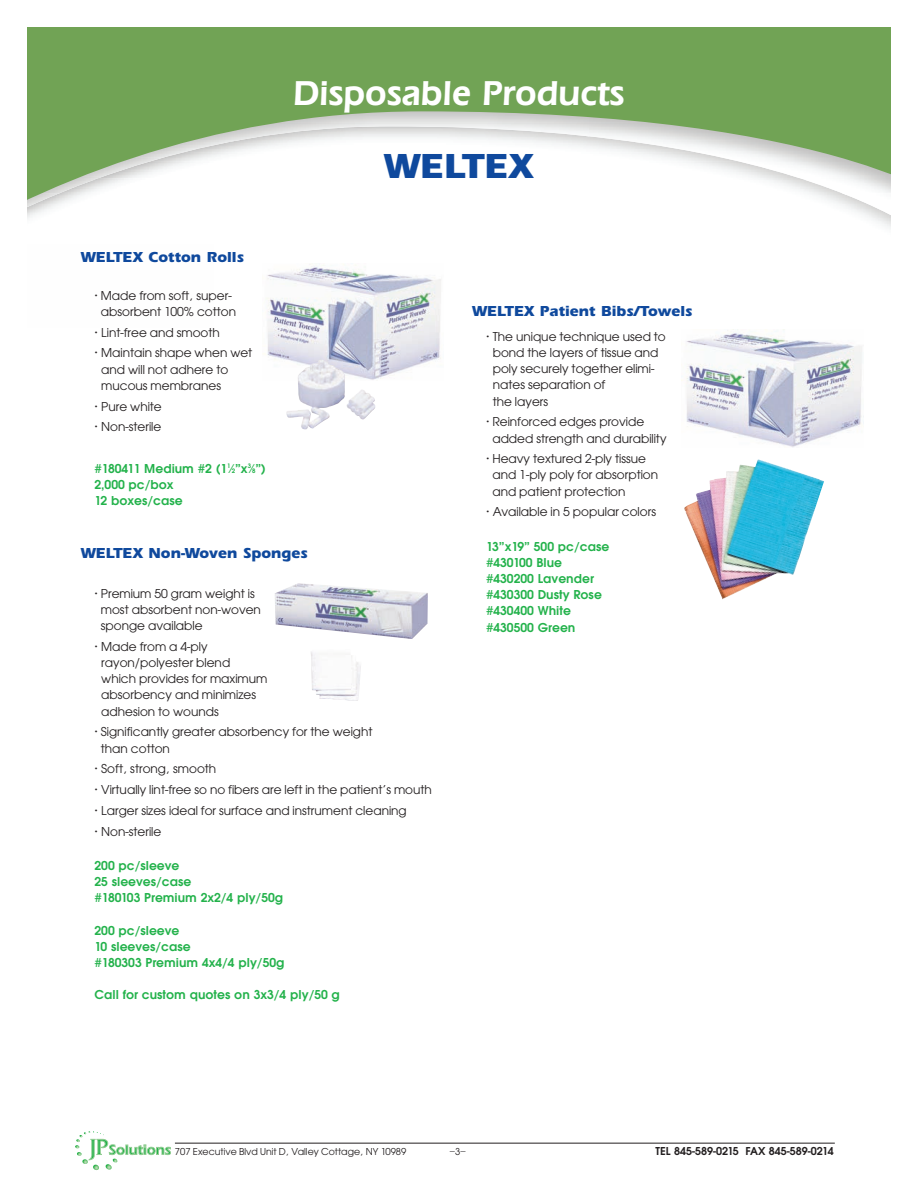
<style>
.page{position:relative;width:918px;height:1188px;background:#fff}
.page>*{position:absolute;margin:0;border:0;box-sizing:border-box;transform-origin:0 0}
.t1{font:600 36px "Eras IT Cby BT";color:#fff}
.t2{font:700 36px "Itc Eras";color:#0f499d}
.t3{font:700 15px "Itc Eras";color:#0f499d}
.t4{font:13.5px/16.2px "Avant Garde";color:#231f20}
.t5{font:13.5px/16.2px "Avant Garde Dem";color:#23b24b}
.t6{font:12px "Avant Garde Dem";color:#231f20}
.t7{font:10.5px "Avant Garde";color:#231f20}
.s1{font-size:6.75px}
</style>
<div class="page">
<svg style="left:27px;top:27px;width:864px;height:202px;fill:#71a355"></svg>
<hr style="left:175px;top:1143px;width:660px;height:1px;background:#231f20">
<svg style="left:75px;top:1131px;width:96px;height:39px"></svg>
<img style="left:275px;top:583px;width:153px;height:56px">
<img style="left:311px;top:651px;width:50px;height:50px">
<img style="left:681px;top:329px;width:181px;height:118px">
<img style="left:684px;top:459px;width:140px;height:140px">
<img style="left:263px;top:264px;width:178px;height:115px">
<img style="left:286px;top:360px;width:89px;height:69px">
<h1 class="t1" style="left:293px;top:81px;width:332px">Disposable Products</h1>
<h1 class="t2" style="left:385px;top:154px;width:150px">WELTEX</h1>
<p class="t3" style="left:81px;top:252px;width:165px">WELTEX Cotton Rolls</p>
<p class="t4" style="left:94px;top:288px;width:143px;text-align:center">• Made from soft, super&shy;absorbent 100% cotton</p>
<p class="t4" style="left:94px;top:325px;width:127px">• Lint-free and smooth</p>
<p class="t4" style="left:101px;top:346px;width:153px;text-indent:-7px">• Maintain shape when wet and will not adhere to mucous membranes</p>
<p class="t4" style="left:94px;top:399px;width:69px">• Pure white</p>
<p class="t4" style="left:94px;top:420px;width:68px">• Non-sterile</p>
<p class="t5" style="left:94px;top:461px;width:173px">#180411 Medium #2 (1<sup>1</sup>⁄<span class="s1">2</span>”x<sup>3</sup>⁄<span class="s1">8</span>”)<br>2,000 pc/box<br>12 boxes/case</p>
<p class="t3" style="left:81px;top:548px;width:228px">WELTEX Non-Woven Sponges</p>
<p class="t4" style="left:101px;top:586px;width:162px;text-indent:-6px">• Premium 50 gram weight is most absorbent non-woven sponge available</p>
<p class="t4" style="left:101px;top:639px;width:168px;text-indent:-7px">• Made from a 4-ply rayon/polyester blend which provides for maximum absorbency and minimizes adhesion to wounds</p>
<p class="t4" style="left:101px;top:725px;width:273px;text-indent:-6px">• Significantly greater absorbency for the weight than cotton</p>
<p class="t4" style="left:94px;top:762px;width:123px">• Soft, strong, smooth</p>
<p class="t4" style="left:94px;top:783px;width:339px">• Virtually lint-free so no fibers are left in the patient’s mouth</p>
<p class="t4" style="left:94px;top:803px;width:314px">• Larger sizes ideal for surface and instrument cleaning</p>
<p class="t4" style="left:94px;top:824px;width:68px">• Non-sterile</p>
<p class="t5" style="left:94px;top:858px;width:190px">200 pc/sleeve<br>25 sleeves/case<br>#180103 Premium 2x2/4 ply/50g</p>
<p class="t5" style="left:94px;top:923px;width:192px">200 pc/sleeve<br>10 sleeves/case<br>#180303 Premium 4x4/4 ply/50g</p>
<p class="t5" style="left:94px;top:988px;width:247px">Call for custom quotes on 3x3/4 ply/50 g</p>
<p class="t3" style="left:472px;top:306px;width:222px">WELTEX Patient Bibs/Towels</p>
<p class="t4" style="left:493px;top:329px;width:175px;text-indent:-7px">• The unique technique used to bond the layers of tissue and poly securely together elimi&shy;nates separation of<br>the layers</p>
<p class="t4" style="left:492px;top:415px;width:176px;text-indent:-6px">• Reinforced edges provide added strength and durability</p>
<p class="t4" style="left:492px;top:452px;width:167px;text-indent:-6px">• Heavy textured 2-ply tissue and 1-ply poly for absorption and patient protection</p>
<p class="t4" style="left:486px;top:505px;width:172px">• Available in 5 popular colors</p>
<p class="t5" style="left:486px;top:539px;width:125px">13”x19” 500 pc/case #430100 Blue #430200 Lavender #430300 Dusty Rose #430400 White #430500 Green</p>
<p class="t7" style="left:175px;top:1148px;width:233px">707 Executive Blvd Unit D, Valley Cottage, NY 10989</p>
<p class="t7" style="left:450px;top:1148px;width:17px">–3–</p>
<p class="t6" style="left:656px;top:1147px;width:180px">TEL 845-589-0215 FAX 845-589-0214</p>
</div>
